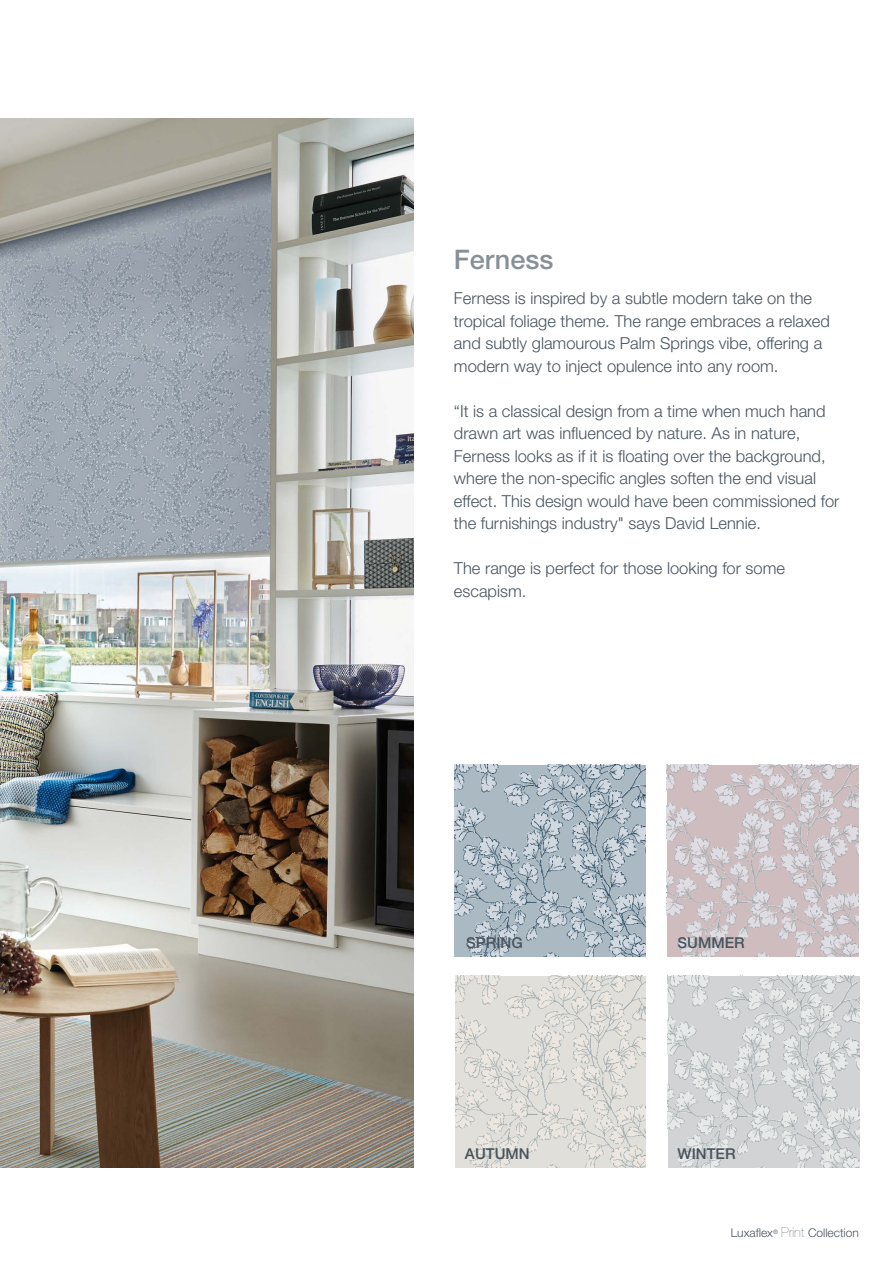
<style>
.page{position:relative;width:893px;height:1263px;background:#fff}
.page>*{position:absolute;margin:0;border:0;box-sizing:border-box;transform-origin:0 0}
.t1{font:500 27px "Helvetica Neue LT Std";color:#889097}
.t2{font:300 16.5px/22.5px "Helvetica Neue LT Std";color:#49545e}
.t3{font:500 15px "Helvetica Neue LT Std";color:#49545e}
.t4{font:300 12px "Helvetica Neue LT Std";color:#49545e}
.s1{font-weight:200;font-size:13.5px}
</style>
<div class="page">
<img style="left:0;top:119px;width:414px;height:1048px">
<img style="left:454px;top:765px;width:192px;height:191px">
<img style="left:667px;top:765px;width:191px;height:191px">
<img style="left:455px;top:976px;width:191px;height:191px">
<img style="left:668px;top:976px;width:191px;height:191px">
<h1 class="t1" style="left:454px;top:244px;width:101px">Ferness</h1>
<p class="t2" style="left:454px;top:287px;width:377px">Ferness is inspired by a subtle modern take on the tropical foliage theme. The range embraces a relaxed and subtly glamourous Palm Springs vibe, offering a modern way to inject opulence into any room.</p>
<p class="t2" style="left:454px;top:399px;width:387px">“It is a classical design from a time when much hand drawn art was influenced by nature. As in nature, Ferness looks as if it is floating over the background, where the non-specific angles soften the end visual effect. This design would have been commissioned for the furnishings industry" says David Lennie.</p>
<p class="t2" style="left:454px;top:557px;width:333px">The range is perfect for those looking for some escapism.</p>
<p class="t3" style="left:466px;top:933px;width:58px">SPRING</p>
<p class="t3" style="left:677px;top:933px;width:69px">SUMMER</p>
<p class="t3" style="left:465px;top:1144px;width:66px">AUTUMN</p>
<p class="t3" style="left:677px;top:1144px;width:60px">WINTER</p>
<p class="t4" style="left:731px;top:1226px;width:130px">Luxaflex<sup>®</sup> <span class="s1">Print</span> Collection</p>
</div>
